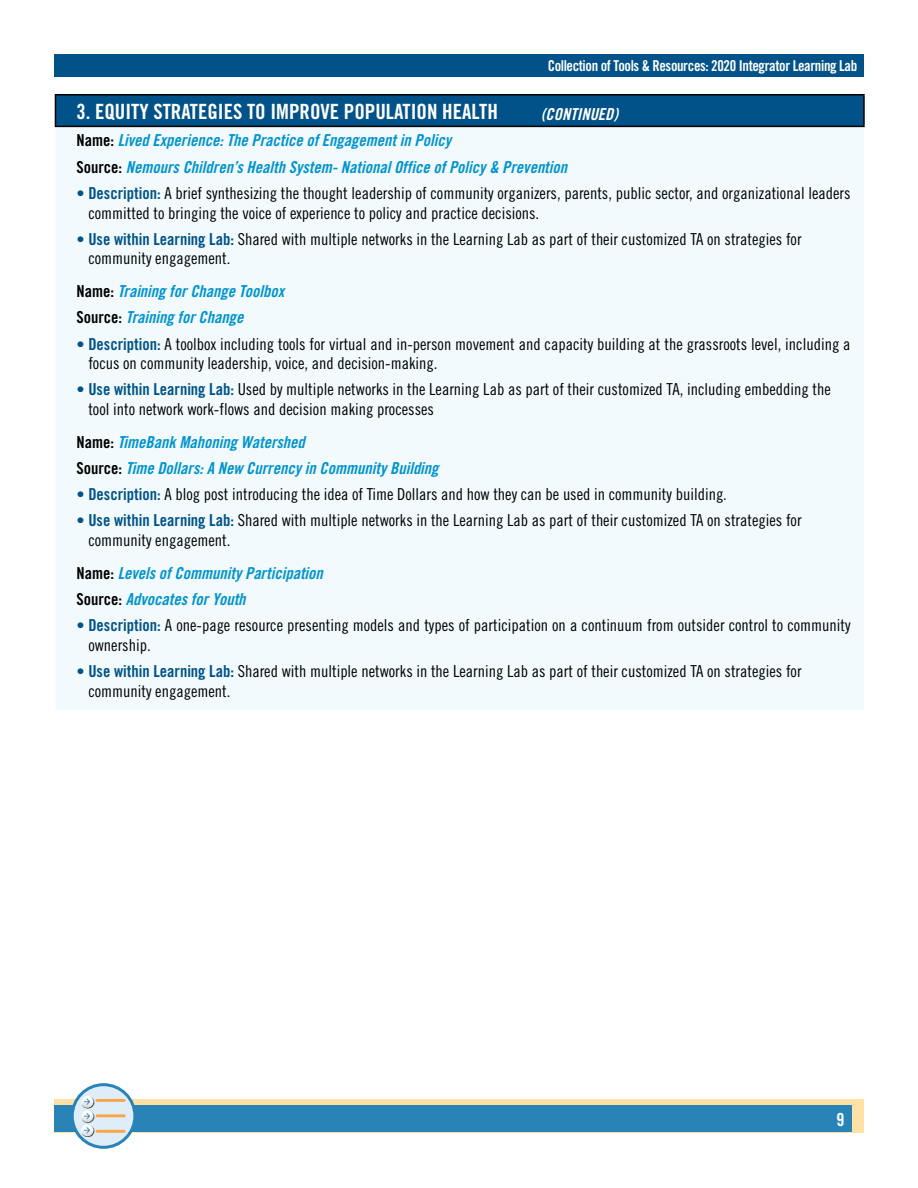
<style>
.page{position:relative;width:918px;height:1188px;background:#fff}
.page>*{position:absolute;margin:0;border:0;box-sizing:border-box;transform-origin:0 0}
.t1{font:21px "Trade Gothic Bold Cond Twenty";color:#fff}
.t2{font:18px "Trade Gothic Bold Cond Twenty";color:#fff}
.t3{font:16.5px/19.5px "Trade Gothic Cond Eighteen";color:#000}
.t4{font:16.5px/26.2px "Trade Gothic Bold Cond Twenty Obl";color:#0093d0}
.t5{font:16.5px "Trade Gothic Bold Cond Twenty Obl";color:#fff}
.t6{font:15px "Trade Gothic Bold Cond Twenty";letter-spacing:-.025em;color:#fff}
.s1{font-family:"Trade Gothic Bold Cond Twenty";color:#000}
.s2{font-family:"Sabon";color:#005288}
.s3{font-family:"Trade Gothic Bold Cond Twenty";color:#005288}
</style>
<div class="page">
<svg style="left:54px;top:1099px;width:810px;height:33px;background:#e1d4a7"></svg>
<div style="left:54px;top:1106px;width:797px;height:26px;background:#2883b7"></div>
<div style="left:54px;top:54px;width:810px;height:22px;background:#005288"></div>
<svg style="left:72px;top:1085px;width:63px;height:62px;background:#d1e3f0"></svg>
<div style="left:71px;top:1083px;width:65px;height:66px;border:3px solid #2883b7;border-radius:50%"></div>
<div style="left:82px;top:1096px;width:12px;height:41px;background:#000;opacity:.75"></div>
<svg style="left:81px;top:1096px;width:12px;height:40px"></svg>
<hr style="left:97px;top:1099px;width:27px;height:3px;background:#faa548">
<hr style="left:97px;top:1114px;width:27px;height:3px;background:#faa548">
<hr style="left:97px;top:1130px;width:27px;height:3px;background:#faa548">
<div style="left:55px;top:95px;width:809px;height:31px;background:#005288"></div>
<div style="left:55px;top:127px;width:809px;height:583px;background:#f2fafd"></div>
<hr style="left:55px;top:94px;width:810px;height:1px;background:#000">
<hr style="left:55px;top:95px;width:1px;height:31px;background:#000">
<hr style="left:863px;top:95px;width:2px;height:31px;background:#000">
<hr style="left:55px;top:126px;width:810px;height:1px;background:#000">
<p class="t6" style="left:548px;top:56px;width:311px">Collection of Tools &amp; Resources: 2020 Integrator Learning Lab</p>
<p class="t1" style="left:76px;top:98px;width:423px">3. EQUITY STRATEGIES TO IMPROVE POPULATION HEALTH</p>
<p class="t4" style="left:76px;top:127px;width:492px"><span class="s1">Name:</span> Lived Experience: The Practice of Engagement in Policy<br><span class="s1">Source:</span> Nemours Children’s Health System- National Office of Policy &amp; Prevention</p>
<p class="t3" style="left:88px;top:183px;width:764px;text-indent:-12px"><span class="s2">•</span> <span class="s3">Description:</span> A brief synthesizing the thought leadership of community organizers, parents, public sector, and organizational leaders committed to bringing the voice of experience to policy and practice decisions.</p>
<p class="t3" style="left:88px;top:229px;width:715px;text-indent:-12px"><span class="s2">•</span> <span class="s3">Use within Learning Lab:</span> Shared with multiple networks in the Learning Lab as part of their customized TA on strategies for community engagement.</p>
<p class="t4" style="left:76px;top:278px;width:209px"><span class="s1">Name:</span> Training for Change Toolbox<br><span class="s1">Source:</span> Training for Change</p>
<p class="t3" style="left:88px;top:334px;width:764px;text-indent:-12px"><span class="s2">•</span> <span class="s3">Description:</span> A toolbox including tools for virtual and in-person movement and capacity building at the grassroots level, including a focus on community leadership, voice, and decision-making.</p>
<p class="t3" style="left:88px;top:380px;width:744px;text-indent:-12px"><span class="s2">•</span> <span class="s3">Use within Learning Lab:</span> Used by multiple networks in the Learning Lab as part of their customized TA, including embedding the tool into network work-flows and decision making processes</p>
<p class="t4" style="left:76px;top:429px;width:364px"><span class="s1">Name:</span> TimeBank Mahoning Watershed<br><span class="s1">Source:</span> Time Dollars: A New Currency in Community Building</p>
<p class="t3" style="left:76px;top:484px;width:652px"><span class="s2">•</span> <span class="s3">Description:</span> A blog post introducing the idea of Time Dollars and how they can be used in community building.</p>
<p class="t3" style="left:88px;top:511px;width:715px;text-indent:-12px"><span class="s2">•</span> <span class="s3">Use within Learning Lab:</span> Shared with multiple networks in the Learning Lab as part of their customized TA on strategies for community engagement.</p>
<p class="t4" style="left:76px;top:560px;width:248px"><span class="s1">Name:</span> Levels of Community Participation<br><span class="s1">Source:</span> Advocates for Youth</p>
<p class="t3" style="left:88px;top:616px;width:764px;text-indent:-12px"><span class="s2">•</span> <span class="s3">Description:</span> A one-page resource presenting models and types of participation on a continuum from outsider control to community ownership.</p>
<p class="t3" style="left:88px;top:661px;width:715px;text-indent:-12px"><span class="s2">•</span> <span class="s3">Use within Learning Lab:</span> Shared with multiple networks in the Learning Lab as part of their customized TA on strategies for community engagement.</p>
<p class="t5" style="left:541px;top:104px;width:79px">(CONTINUED)</p>
<p class="t2" style="left:837px;top:1109px;width:9px">9</p>
</div>
